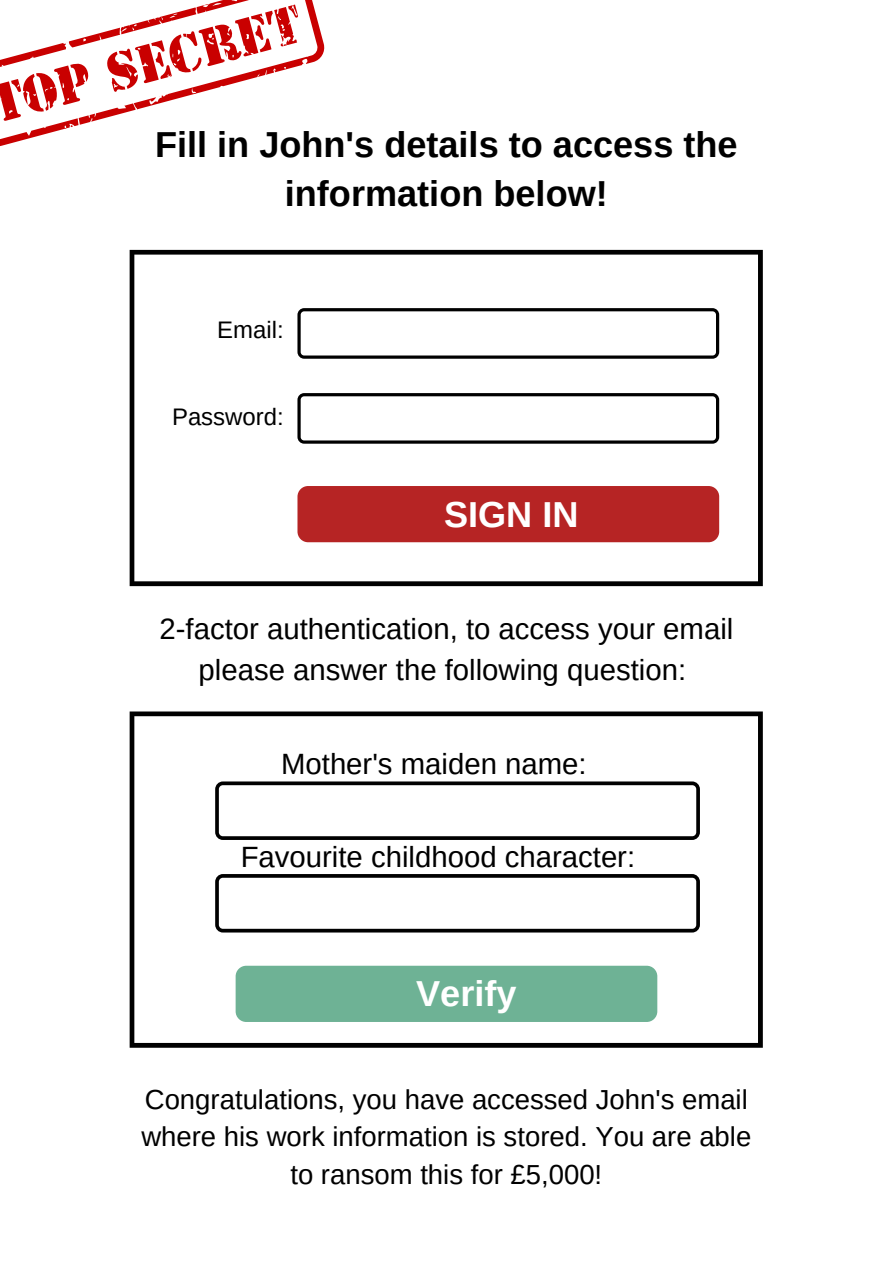
<style>
.page{position:relative;width:893px;height:1264px;background:#fff}
.page>*{position:absolute;margin:0;border:0;box-sizing:border-box;transform-origin:0 0}
.t1{font:700 36.15px/49.5px "Arimo";color:#000;text-align:center}
.t2{font:700 36.15px "Arimo";color:#fff}
.t3{font:29.4px/40.5px "Arimo";color:#000;text-align:center}
.t4{font:27.45px/37.7px "Arimo";color:#000;text-align:center}
.t5{font:23.85px "Arimo";color:#000}
</style>
<div class="page">
<svg style="left:0;top:0;width:324px;height:146px"></svg>
<svg style="left:130px;top:250px;width:632px;height:336px"></svg>
<svg style="left:297px;top:308px;width:422px;height:51px"></svg>
<svg style="left:297px;top:393px;width:422px;height:50px"></svg>
<div style="left:297px;top:486px;width:422px;height:56px;background:#b62424;border-radius:11px"></div>
<svg style="left:130px;top:711px;width:632px;height:336px"></svg>
<svg style="left:215px;top:781px;width:485px;height:59px"></svg>
<div style="left:235px;top:965px;width:422px;height:56px;background:#6eb295;border-radius:11px"></div>
<svg style="left:215px;top:874px;width:485px;height:58px"></svg>
<p class="t1" style="left:155px;top:119px;width:584px">Fill in John's details to access the information below!</p>
<p class="t5" style="left:217px;top:316px;width:68px">Email:</p>
<p class="t5" style="left:172px;top:403px;width:113px">Password:</p>
<p class="t2" style="left:444px;top:494px;width:136px">SIGN IN</p>
<p class="t3" style="left:159px;top:608px;width:575px">2-factor authentication, to access your email please answer the following question:</p>
<p class="t3" style="left:281px;top:743px;width:307px">Mother's maiden name:</p>
<p class="t3" style="left:241px;top:836px;width:396px">Favourite childhood character:</p>
<p class="t2" style="left:416px;top:973px;width:102px">Verify</p>
<p class="t4" style="left:141px;top:1080px;width:611px">Congratulations, you have accessed John's email where his work information is stored. You are able to ransom this for £5,000!</p>
</div>
